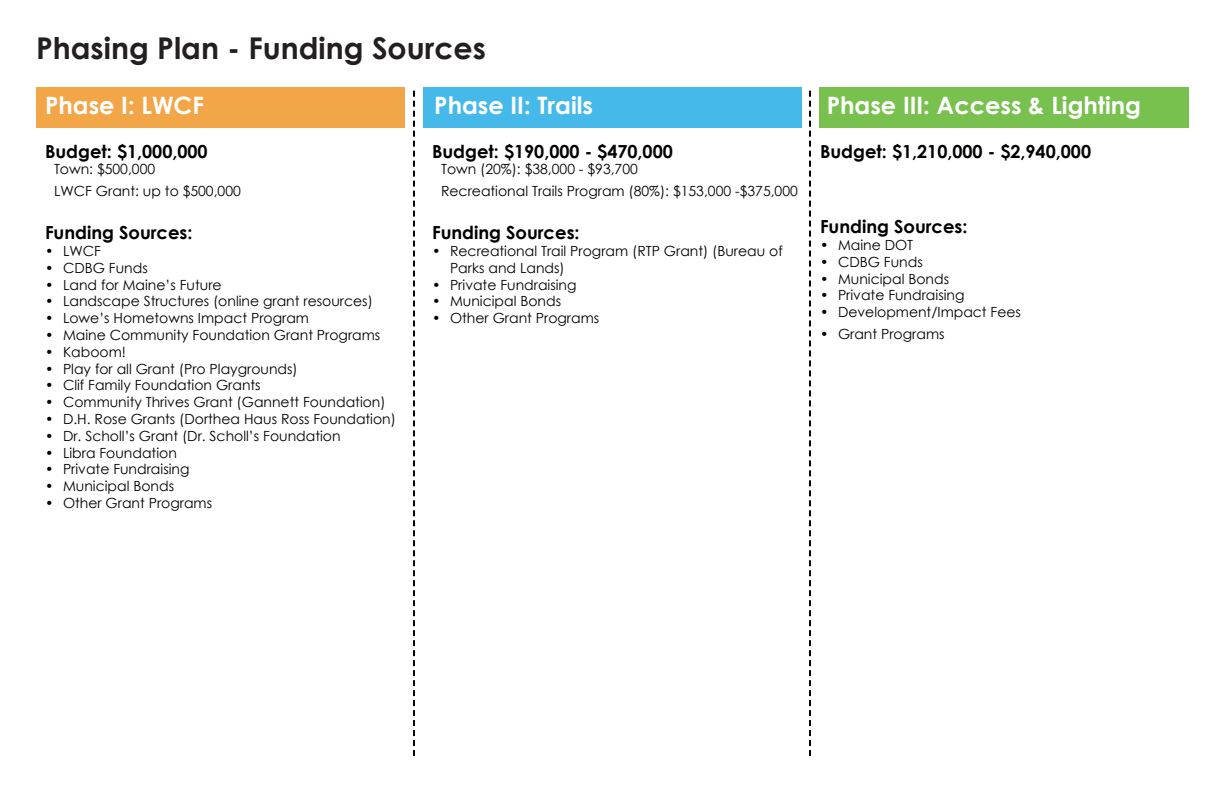
<style>
.page{position:relative;width:1224px;height:792px;background:#fff}
.page>*{position:absolute;margin:0;border:0;box-sizing:border-box;transform-origin:0 0}
.t1{font:700 30px "Century Gothic";color:#231f20}
.t2{font:700 24px "Century Gothic";color:#fff}
.t3{font:700 18px "Century Gothic";color:#000}
.t4{font:14px/21.6px "Century Gothic";color:#000}
</style>
<div class="page">
<div style="left:36px;top:88px;width:369px;height:40px;background:#f2a648"></div>
<div style="left:423px;top:88px;width:378px;height:40px;background:#44b9ea"></div>
<div style="left:819px;top:88px;width:370px;height:40px;background:#78c14e"></div>
<svg style="left:413px;top:91px;width:2px;height:665px"></svg>
<svg style="left:809px;top:91px;width:2px;height:665px"></svg>
<h1 class="t1" style="left:36px;top:25px;width:452px">Phasing Plan - Funding Sources</h1>
<h2 class="t2" style="left:45px;top:88px;width:160px">Phase I: LWCF</h2>
<p class="t3" style="left:45px;top:137px;width:164px">Budget: $1,000,000</p>
<p class="t4" style="left:54px;top:158px;width:188px">Town: $500,000<br>LWCF Grant: up to $500,000</p>
<p class="t3" style="left:45px;top:219px;width:149px">Funding Sources:</p>
<p class="t4" style="left:45px;top:240px;width:58px">• LWCF</p>
<p class="t4" style="left:45px;top:257px;width:104px">• CDBG Funds</p>
<p class="t4" style="left:45px;top:274px;width:178px">• Land for Maine’s Future</p>
<p class="t4" style="left:45px;top:290px;width:329px">• Landscape Structures (online grant resources)</p>
<p class="t4" style="left:45px;top:307px;width:266px">• Lowe’s Hometowns Impact Program</p>
<p class="t4" style="left:45px;top:324px;width:337px">• Maine Community Foundation Grant Programs</p>
<p class="t4" style="left:45px;top:341px;width:82px">• Kaboom!</p>
<p class="t4" style="left:45px;top:358px;width:254px">• Play for all Grant (Pro Playgrounds)</p>
<p class="t4" style="left:45px;top:374px;width:217px">• Clif Family Foundation Grants</p>
<p class="t4" style="left:45px;top:391px;width:342px">• Community Thrives Grant (Gannett Foundation)</p>
<p class="t4" style="left:45px;top:408px;width:353px">• D.H. Rose Grants (Dorthea Haus Ross Foundation)</p>
<p class="t4" style="left:45px;top:425px;width:297px">• Dr. Scholl’s Grant (Dr. Scholl’s Foundation</p>
<p class="t4" style="left:45px;top:442px;width:133px">• Libra Foundation</p>
<p class="t4" style="left:45px;top:458px;width:146px">• Private Fundraising</p>
<p class="t4" style="left:45px;top:475px;width:131px">• Municipal Bonds</p>
<p class="t4" style="left:45px;top:492px;width:169px">• Other Grant Programs</p>
<h2 class="t2" style="left:434px;top:88px;width:160px">Phase II: Trails</h2>
<p class="t3" style="left:432px;top:137px;width:242px">Budget: $190,000 - $470,000</p>
<p class="t4" style="left:441px;top:158px;width:358px">Town (20%): $38,000 - $93,700<br>Recreational Trails Program (80%): $153,000 -$375,000</p>
<p class="t3" style="left:432px;top:219px;width:149px">Funding Sources:</p>
<p class="t4" style="left:450px;top:242px;width:334px;line-height:16.8px;text-indent:-18px">• Recreational Trail Program (RTP Grant) (Bureau of<br>Parks and Lands)</p>
<p class="t4" style="left:432px;top:274px;width:146px">• Private Fundraising</p>
<p class="t4" style="left:432px;top:290px;width:131px">• Municipal Bonds</p>
<p class="t4" style="left:432px;top:307px;width:169px">• Other Grant Programs</p>
<h2 class="t2" style="left:827px;top:88px;width:316px">Phase III: Access &amp; Lighting</h2>
<p class="t3" style="left:820px;top:137px;width:273px">Budget: $1,210,000 - $2,940,000</p>
<p class="t3" style="left:820px;top:213px;width:149px">Funding Sources:</p>
<p class="t4" style="left:820px;top:234px;width:95px">• Maine DOT</p>
<p class="t4" style="left:820px;top:251px;width:104px">• CDBG Funds</p>
<p class="t4" style="left:820px;top:268px;width:131px">• Municipal Bonds</p>
<p class="t4" style="left:820px;top:284px;width:146px">• Private Fundraising</p>
<p class="t4" style="left:820px;top:301px;width:203px">• Development/Impact Fees</p>
<p class="t4" style="left:820px;top:323px;width:126px">• Grant Programs</p>
</div>
